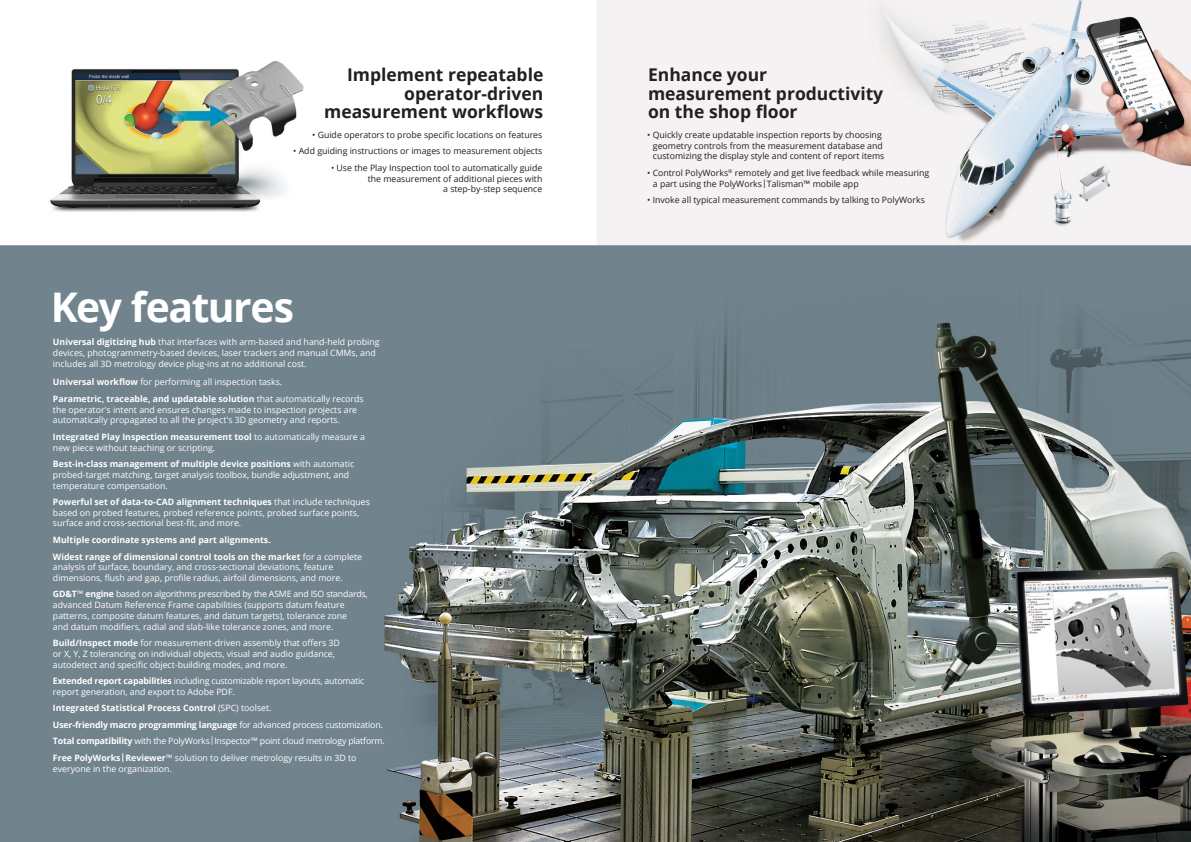
<style>
.page{position:relative;width:1191px;height:842px;background:#fff}
.page>*{position:absolute;margin:0;border:0;box-sizing:border-box;transform-origin:0 0}
.t1{font:700 40.9px "Open Sans";letter-spacing:-.035em;color:#fff}
.t2{font:700 17.5px/18.5px "Open Sans";color:#231f20}
.t3{font:8.8px/10.7px "Open Sans";color:#fff}
.t4{font:8.8px/10.7px "Open Sans";color:#231f20}
.t5{font:8.8px/16.5px "Open Sans";letter-spacing:-.02em;color:#fff}
.t6{font:700 8.8px/16.5px "Open Sans";color:#fff}
.s1{font-weight:700}
.s2{font-weight:400}
</style>
<div class="page">
<img style="left:0;top:0;width:1191px;height:842px">
<h2 class="t2" style="left:324px;top:65px;width:221px;text-align:right">Implement repeatable operator-driven measurement workflows</h2>
<p class="t4" style="left:312px;top:129px;width:232px">• Guide operators to probe specific locations on features</p>
<p class="t4" style="left:293px;top:146px;width:251px">• Add guiding instructions or images to measurement objects</p>
<p class="t4" style="left:331px;top:162px;width:213px;text-align:right">• Use the Play Inspection tool to automatically guide the measurement of additional pieces with<br>a step-by-step sequence</p>
<h1 class="t1" style="left:51px;top:278px;width:244px">Key features</h1>
<p class="t3" style="left:53px;top:337px;width:328px"><span class="s1">Universal digitizing hub</span> that interfaces with arm-based and hand-held probing devices, photogrammetry-based devices, laser trackers and manual CMMs, and includes all 3D metrology device plug-ins at no additional cost.</p>
<p class="t6" style="left:53px;top:374px;width:312px">Universal workflow <span class="s2">for performing all inspection tasks.<br></span>Parametric, traceable, and updatable solution <span class="s2">that automatically records</span></p>
<p class="t3" style="left:53px;top:404px;width:306px">the operator's intent and ensures changes made to inspection projects are automatically propagated to all the project's 3D geometry and reports.</p>
<p class="t3" style="left:53px;top:431px;width:313px"><span class="s1">Integrated Play Inspection measurement tool</span> to automatically measure a new piece without teaching or scripting.</p>
<p class="t3" style="left:53px;top:458px;width:303px"><span class="s1">Best-in-class management of multiple device positions</span> with automatic probed-target matching, target analysis toolbox, bundle adjustment, and temperature compensation.</p>
<p class="t3" style="left:53px;top:496px;width:318px"><span class="s1">Powerful set of data-to-CAD alignment techniques</span> that include techniques based on probed features, probed reference points, probed surface points, surface and cross-sectional best-fit, and more.</p>
<p class="t6" style="left:53px;top:531px;width:311px">Multiple coordinate systems and part alignments.<br>Widest range of dimensional control tools on the market <span class="s2">for a complete</span></p>
<p class="t3" style="left:53px;top:561px;width:291px">analysis of surface, boundary, and cross-sectional deviations, feature dimensions, flush and gap, profile radius, airfoil dimensions, and more.</p>
<p class="t3" style="left:53px;top:589px;width:316px"><span class="s1">GD&amp;T</span>™ <span class="s1">engine</span> based on algorithms prescribed by the ASME and ISO standards, advanced Datum Reference Frame capabilities (supports datum feature patterns, composite datum features, and datum targets), tolerance zone<br>and datum modifiers, radial and slab-like tolerance zones, and more.</p>
<p class="t3" style="left:53px;top:637px;width:288px"><span class="s1">Build/Inspect mode</span> for measurement-driven assembly that offers 3D or X, Y, Z tolerancing on individual objects, visual and audio guidance, autodetect and specific object-building modes, and more.</p>
<p class="t5" style="left:53px;top:675px;width:313px;line-height:10.7px"><span class="s1">Extended report capabilities</span> including customizable report layouts, automatic report generation, and export to Adobe PDF.</p>
<p class="t5" style="left:53px;top:700px;width:333px"><span class="s1">Integrated Statistical Process Control</span> (SPC) toolset.<br><span class="s1">User-friendly macro programming language</span> for advanced process customization.<br><span class="s1">Total compatibility</span> with the PolyWorks|Inspector™ point cloud metrology platform.<br><span class="s1">Free PolyWorks|Reviewer</span>™ solution to deliver metrology results in 3D to</p>
<p class="t3" style="left:53px;top:763px;width:120px">everyone in the organization.</p>
<h2 class="t2" style="left:648px;top:65px;width:237px">Enhance your measurement productivity on the shop floor</h2>
<p class="t4" style="left:653px;top:129px;width:233px;text-indent:-6px">• Quickly create updatable inspection reports by choosing geometry controls from the measurement database and customizing the display style and content of report items</p>
<p class="t4" style="left:653px;top:167px;width:278px;text-indent:-6px">• Control PolyWorks<sup>®</sup> remotely and get live feedback while measuring a part using the PolyWorks|Talisman™ mobile app</p>
<p class="t4" style="left:647px;top:194px;width:279px">• Invoke all typical measurement commands by talking to PolyWorks</p>
</div>
